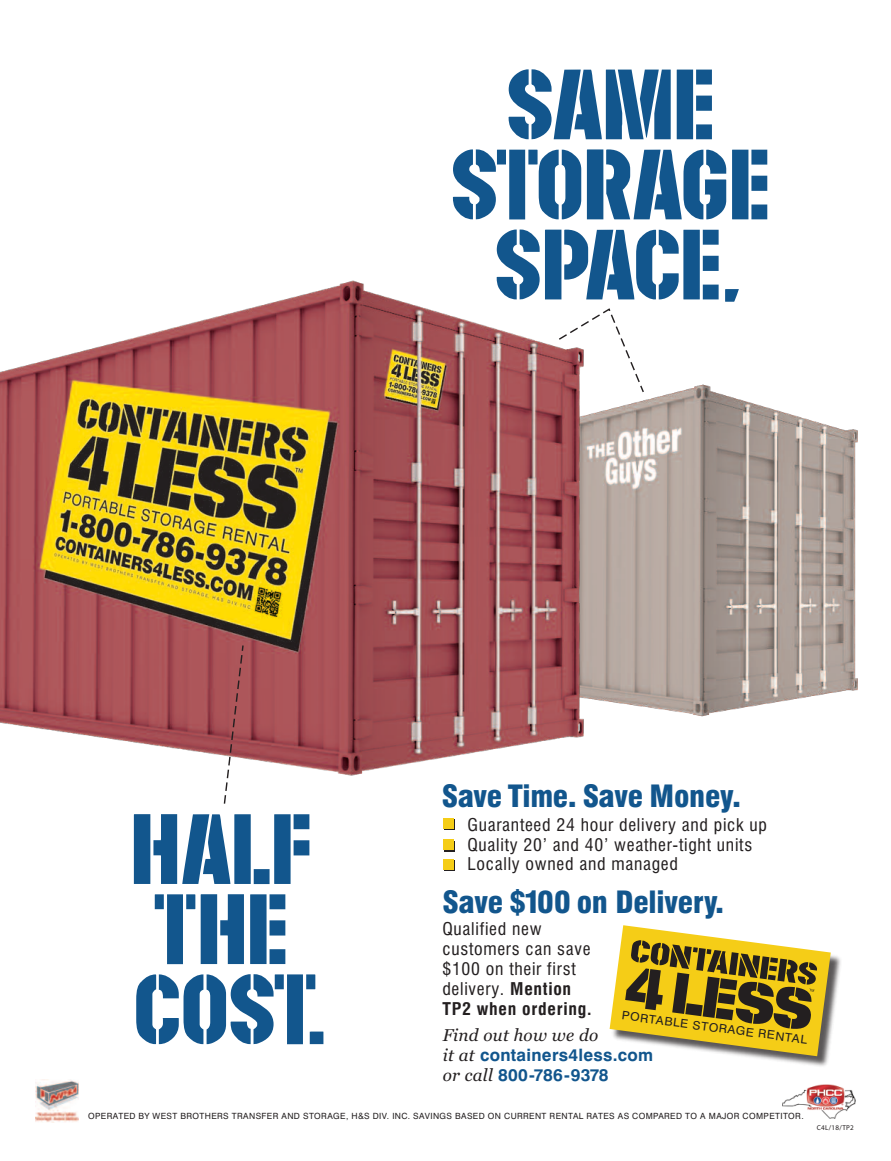
<style>
.page{position:relative;width:891px;height:1161px;background:#fff}
.page>*{position:absolute;margin:0;border:0;box-sizing:border-box;transform-origin:0 0}
.t1{font:99.75px/80.1px "NFL Packers";letter-spacing:-.01em;color:#12568d;text-align:center;scale:1.08 1}
.t2{font:900 condensed 29.85px "Swiss 721 BT";letter-spacing:-.01em;color:#12568d;scale:1.04 1}
.t3{font:condensed 17.1px/20px "Swiss 721 BT";letter-spacing:.04em;color:#231f20;scale:1.04 1}
.t4{font:700 17.1px/20px "Swiss 721 BT";letter-spacing:.015em;color:#12568d}
.t5{font:italic 17.1px "Georgia";letter-spacing:.015em;color:#231f20}
.t6{font:11.7px "Swiss 721 BT";color:#231f20;scale:1.05 1}
.t7{font:8.55px "Swiss 721 BT";letter-spacing:.045em;color:#231f20}
.t8{font:7.05px "Myriad Pro";letter-spacing:.045em;color:#231f20}
.s1{font-weight:700}
.s2{font-family:"Georgia";font-weight:400;font-style:italic;color:#231f20}
</style>
<div class="page">
<img style="left:609px;top:955px;width:232px;height:111px">
<svg style="left:610px;top:925px;width:221px;height:131px"></svg>
<img style="left:36px;top:1079px;width:43px;height:43px">
<div style="left:444px;top:860px;width:11px;height:11px;background:#231f20"></div>
<div style="left:443px;top:859px;width:11px;height:11px;background:#f5cd17"></div>
<div style="left:444px;top:841px;width:11px;height:11px;background:#231f20"></div>
<div style="left:443px;top:839px;width:11px;height:11px;background:#f5cd17"></div>
<div style="left:444px;top:819px;width:11px;height:11px;background:#231f20"></div>
<div style="left:443px;top:818px;width:11px;height:11px;background:#f5cd17"></div>
<img style="left:612px;top:384px;width:246px;height:333px">
<img style="left:0;top:280px;width:612px;height:496px">
<svg style="left:557px;top:307px;width:88px;height:87px"></svg>
<svg style="left:223px;top:644px;width:22px;height:160px"></svg>
<img style="left:782px;top:1085px;width:73px;height:34px">
<h1 class="t1" style="left:453px;top:68px;width:298px">SAME<br>STORAGE<br>SPACE,</h1>
<h1 class="t1" style="left:134px;top:812px;width:186px;text-align:left">HALF<br>THE<br>COST.</h1>
<h2 class="t2" style="left:442px;top:784px;width:289px">Save Time. Save Money.</h2>
<p class="t3" style="left:467px;top:816px;width:290px">Guaranteed 24 hour delivery and pick up<br>Quality 20’ and 40’ weather-tight units<br>Locally owned and managed</p>
<h2 class="t2" style="left:442px;top:890px;width:272px">Save $100 on Delivery.</h2>
<p class="t3" style="left:442px;top:920px;width:145px">Qualified new customers can save $100 on their first delivery. <span class="s1">Mention<br>TP2 when ordering.</span></p>
<p class="t6" style="left:623px;top:1010px;width:179px;rotate:8deg">PORTABLE STORAGE RENTAL</p>
<p class="t5" style="left:443px;top:1023px;width:157px">Find out how we do</p>
<p class="t4" style="left:443px;top:1047px;width:212px"><span class="s2">it at</span> containers4less.com <span class="s2">or call</span> 800-786-9378</p>
<p class="t7" style="left:88px;top:1113px;width:717px">OPERATED BY WEST BROTHERS TRANSFER AND STORAGE, H&amp;S DIV. INC. SAVINGS BASED ON CURRENT RENTAL RATES AS COMPARED TO A MAJOR COMPETITOR.</p>
<p class="t8" style="left:817px;top:1125px;width:39px">C4L/18/TP2</p>
</div>
